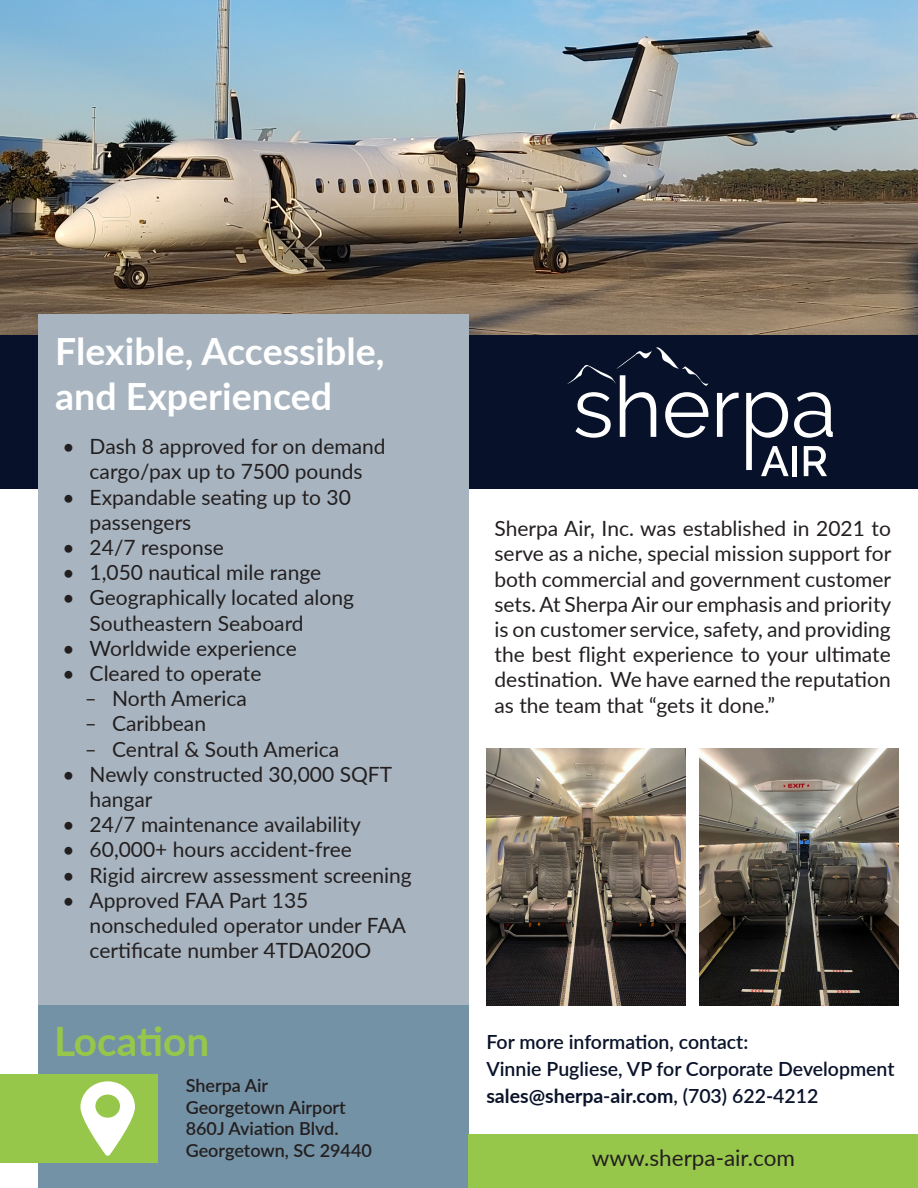
<style>
.page{position:relative;width:918px;height:1188px;background:#fff}
.page>*{position:absolute;margin:0;border:0;box-sizing:border-box;transform-origin:0 0}
.t1{font:700 40.5px "Lato";color:#97c74a}
.t2{font:700 37.5px/45px "Lato";color:#fff}
.t3{font:22.5px "Lato";color:#231f20}
.t4{font:21px/25.2px "Lato";color:#231f20}
.t5{font:600 19.5px "Lato";color:#0a132a}
.t6{font:700 19.5px "Lato";color:#0a132a}
.t7{font:600 18px "Lato";color:#231f20}
.s1{font-weight:600}
</style>
<div class="page">
<img style="left:0;top:0;width:918px;height:335px">
<div style="left:0;top:335px;width:918px;height:153px;background:#071129"></div>
<svg style="left:567px;top:347px;width:142px;height:91px"></svg>
<svg style="left:717px;top:393px;width:22px;height:44px"></svg>
<svg style="left:746px;top:392px;width:87px;height:84px"></svg>
<div style="left:38px;top:314px;width:431px;height:874px;background:#a8b5c0"></div>
<div style="left:38px;top:1005px;width:431px;height:183px;background:#7492a5"></div>
<div style="left:0;top:1074px;width:158px;height:89px;background:#97c74a"></div>
<div style="left:469px;top:1134px;width:449px;height:54px;background:#97c74a"></div>
<svg style="left:80px;top:1081px;width:55px;height:75px"></svg>
<img style="left:700px;top:748px;width:199px;height:257px">
<img style="left:486px;top:748px;width:199px;height:258px">
<p class="t2" style="left:55px;top:328px;width:331px">Flexible, Accessible, and Experienced</p>
<p class="t4" style="left:63px;top:433px;width:324px;text-align:center">• Dash 8 approved for on demand cargo/pax up to 7500 pounds</p>
<p class="t4" style="left:90px;top:483px;width:263px;text-indent:-27px">• Expandable seating up to 30 passengers</p>
<p class="t4" style="left:63px;top:534px;width:163px">• 24/7 response</p>
<p class="t4" style="left:63px;top:559px;width:260px">• 1,050 nautical mile range</p>
<p class="t4" style="left:90px;top:584px;width:266px;text-indent:-27px">• Geographically located along<br>Southeastern Seaboard</p>
<p class="t4" style="left:63px;top:635px;width:236px">• Worldwide experience</p>
<p class="t4" style="left:63px;top:660px;width:200px">• Cleared to operate</p>
<p class="t4" style="left:85px;top:685px;width:163px">װ North America</p>
<p class="t4" style="left:112px;top:710px;width:95px">Caribbean</p>
<p class="t4" style="left:85px;top:710px;width:13px">װ</p>
<p class="t4" style="left:85px;top:735px;width:256px">װ Central &amp; South America</p>
<p class="t4" style="left:90px;top:761px;width:304px;text-indent:-27px">• Newly constructed 30,000 SQFT hangar</p>
<p class="t4" style="left:63px;top:811px;width:300px">• 24/7 maintenance availability</p>
<p class="t4" style="left:63px;top:836px;width:291px">• 60,000+ hours accident-free</p>
<p class="t4" style="left:63px;top:861px;width:351px">• Rigid aircrew assessment screening</p>
<p class="t4" style="left:90px;top:887px;width:318px;text-indent:-27px">• Approved FAA Part 135 nonscheduled operator under FAA certificate number 4TDA020O</p>
<p class="t4" style="left:495px;top:515px;width:398px;text-align:justify">Sherpa Air, Inc. was established in 2021 to serve as a niche, special mission support for both commercial and government customer sets. At Sherpa Air our emphasis and priority is on customer service, safety, and providing the best flight experience to your ultimate destination. We have earned the reputation as the team that “gets it done.”</p>
<p class="t1" style="left:54px;top:1011px;width:157px">Location</p>
<p class="t5" style="left:486px;top:1028px;width:263px">For more information, contact:</p>
<p class="t5" style="left:486px;top:1055px;width:410px">Vinnie Pugliese, VP for Corporate Development</p>
<p class="t6" style="left:486px;top:1081px;width:334px">sales@sherpa-air.com<span class="s1">, (703) 622-4212</span></p>
<p class="t7" style="left:186px;top:1073px;width:84px">Sherpa Air</p>
<p class="t7" style="left:186px;top:1094px;width:162px">Georgetown Airport</p>
<p class="t7" style="left:186px;top:1116px;width:154px">860J Aviation Blvd.</p>
<p class="t7" style="left:186px;top:1137px;width:188px">Georgetown, SC 29440</p>
<p class="t3" style="left:592px;top:1141px;width:205px">www.sherpa-air.com</p>
</div>
